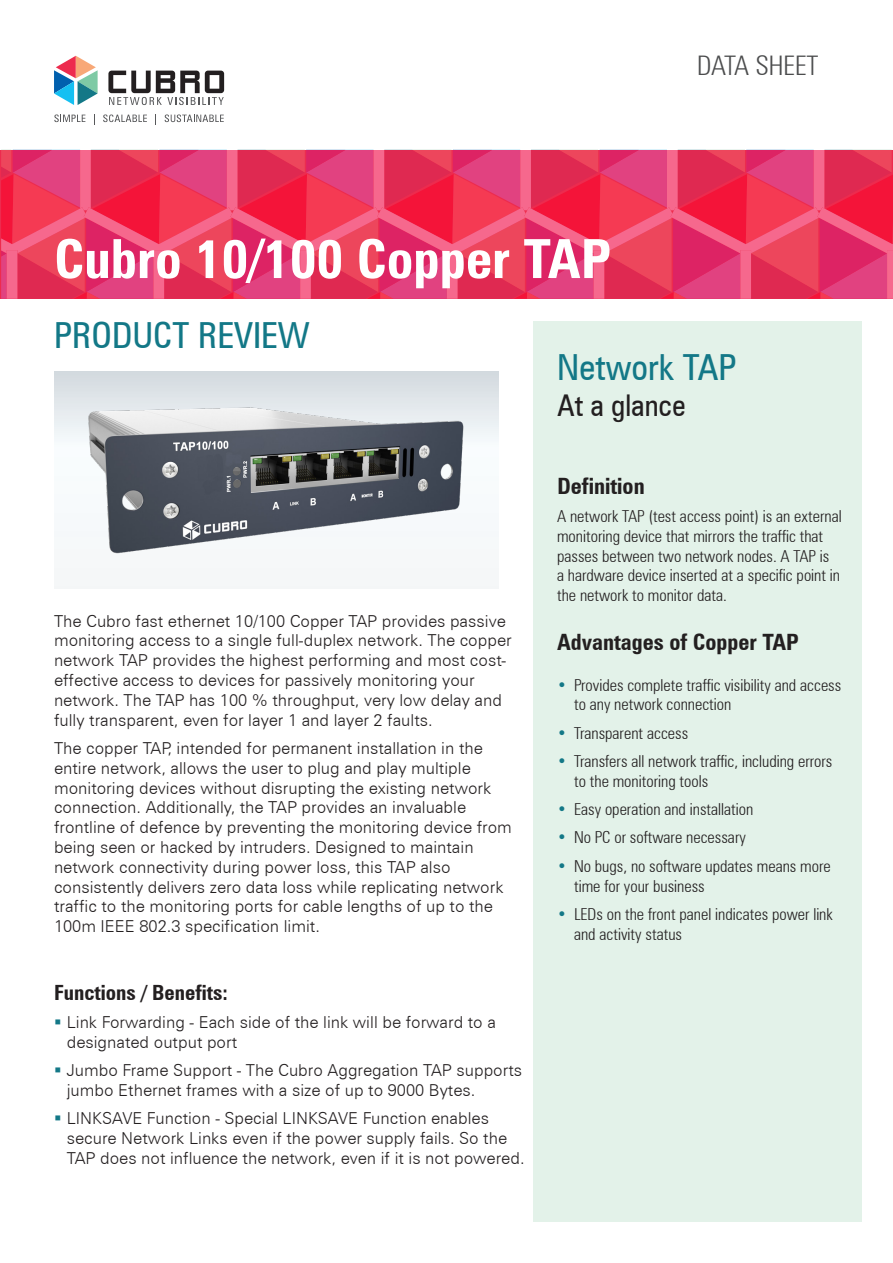
<style>
.page{position:relative;width:893px;height:1263px;background:#fff}
.page>*{position:absolute;margin:0;border:0;box-sizing:border-box;transform-origin:0 0}
.t1{font:700 condensed 54px "Zurich BT";color:#fff}
.Heading_style{font:condensed 36px "Zurich BT";color:#137887}
.t2{font:condensed 30px "Zurich BT";color:#231f20}
.t3{font:300 condensed 27px "Zurich BT";color:#4b4c4d}
.t4{font:700 condensed 22.5px "Zurich BT";color:#231f20}
.Body_text_style{font:700 condensed 21px "Zurich BT";color:#231f20}
.Body_text_style-2{font:300 16.5px/19.8px "Zurich BT";color:#231f20}
.t5{font:300 condensed 16.5px/19.8px "Zurich BT";color:#231f20}
.s1{color:#137887}
</style>
<div class="page">
<svg style="left:1px;top:150px;width:892px;height:149px;background:#e93862"></svg>
<div style="left:533px;top:321px;width:328px;height:900px;background:#e3f2e9"></div>
<svg style="left:108px;top:71px;width:116px;height:34px"></svg>
<svg style="left:54px;top:56px;width:44px;height:49px"></svg>
<svg style="left:54px;top:114px;width:31px;height:8px"></svg>
<svg style="left:103px;top:114px;width:44px;height:8px"></svg>
<svg style="left:165px;top:114px;width:59px;height:8px"></svg>
<img style="left:59px;top:293px;width:450px;height:296px">
<p class="t1" style="left:54px;top:226px;width:558px">Cubro 10/100 Copper TAP</p>
<p class="Heading_style" style="left:54px;top:314px;width:257px">PRODUCT REVIEW</p>
<p class="t3" style="left:697px;top:49px;width:123px">DATA SHEET</p>
<p class="Body_text_style-2" style="left:54px;top:611px;width:459px">The Cubro fast ethernet 10/100 Copper TAP provides passive monitoring access to a single full-duplex network. The copper network TAP provides the highest performing and most cost&shy;effective access to devices for passively monitoring your network. The TAP has 100 % throughput, very low delay and fully transparent, even for layer 1 and layer 2 faults.</p>
<p class="Body_text_style-2" style="left:54px;top:738px;width:459px">The copper TAP, intended for permanent installation in the entire network, allows the user to plug and play multiple monitoring devices without disrupting the existing network connection. Additionally, the TAP provides an invaluable frontline of defence by preventing the monitoring device from being seen or hacked by intruders. Designed to maintain network connectivity during power loss, this TAP also consistently delivers zero data loss while replicating network traffic to the monitoring ports for cable lengths of up to the 100m IEEE 802.3 specification limit.</p>
<p class="Body_text_style" style="left:54px;top:979px;width:175px">Functions / Benefits:</p>
<p class="Body_text_style-2" style="left:67px;top:1012px;width:431px">Link Forwarding - Each side of the link will be forward to a designated output port</p>
<p class="Body_text_style-2" style="left:67px;top:1060px;width:457px">Jumbo Frame Support - The Cubro Aggregation TAP supports jumbo Ethernet frames with a size of up to 9000 Bytes.</p>
<p class="Body_text_style-2" style="left:67px;top:1108px;width:459px">LINKSAVE Function - Special LINKSAVE Function enables secure Network Links even if the power supply fails. So the<br>TAP does not influence the network, even if it is not powered.</p>
<p class="Heading_style" style="left:557px;top:346px;width:181px">Network TAP</p>
<p class="t2" style="left:557px;top:387px;width:130px">At a glance</p>
<p class="t4" style="left:557px;top:472px;width:89px">Definition</p>
<p class="t5" style="left:557px;top:506px;width:286px">A network TAP (test access point) is an external monitoring device that mirrors the traffic that passes between two network nodes. A TAP is<br>a hardware device inserted at a specific point in the network to monitor data.</p>
<p class="t4" style="left:557px;top:628px;width:243px">Advantages of Copper TAP</p>
<p class="t5" style="left:574px;top:675px;width:269px;text-indent:-17px"><span class="s1">•</span> Provides complete traffic visibility and access to any network connection</p>
<p class="t5" style="left:557px;top:723px;width:133px"><span class="s1">•</span> Transparent access</p>
<p class="t5" style="left:574px;top:751px;width:260px;text-indent:-17px"><span class="s1">•</span> Transfers all network traffic, including errors to the monitoring tools</p>
<p class="t5" style="left:557px;top:799px;width:198px"><span class="s1">•</span> Easy operation and installation</p>
<p class="t5" style="left:557px;top:827px;width:190px"><span class="s1">•</span> No PC or software necessary</p>
<p class="t5" style="left:574px;top:856px;width:258px;text-indent:-17px"><span class="s1">•</span> No bugs, no software updates means more time for your business</p>
<p class="t5" style="left:574px;top:904px;width:260px;text-indent:-17px"><span class="s1">•</span> LEDs on the front panel indicates power link and activity status</p>
</div>
